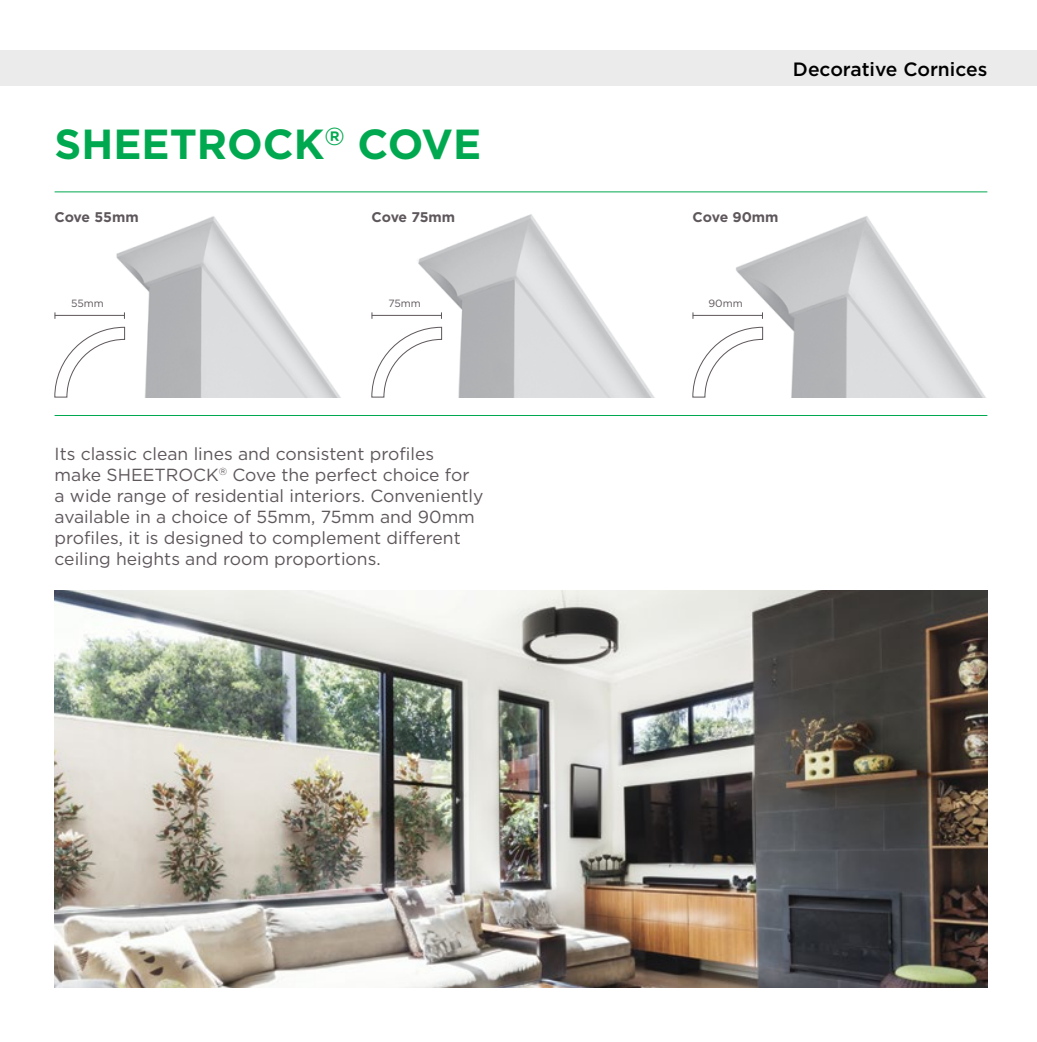
<style>
.page{position:relative;width:1037px;height:1042px;background:#fff}
.page>*{position:absolute;margin:0;border:0;box-sizing:border-box;transform-origin:0 0}
.t1{font:700 42px "Gotham HTF";color:#00a94f}
.t2{font:500 19.25px "Gotham HTF";color:#000}
.t3{font:17.5px/21px "Gotham HTF";color:#5e575c}
.t4{font:700 14px "Gotham HTF";letter-spacing:-.01em;color:#5e575c}
.t5{font:10.5px "Gotham HTF";color:#5e575c}
</style>
<div class="page">
<img style="left:107px;top:216px;width:233px;height:181px">
<hr style="left:55px;top:415px;width:932px;height:1px;background:#00a94f">
<hr style="left:55px;top:191px;width:932px;height:1px;background:#00a94f">
<img style="left:407px;top:214px;width:247px;height:183px">
<img style="left:728px;top:216px;width:257px;height:181px">
<img style="left:55px;top:590px;width:932px;height:397px">
<hr style="left:55px;top:315px;width:69px;height:1px;background:#5e575c">
<hr style="left:372px;top:315px;width:69px;height:1px;background:#5e575c">
<hr style="left:693px;top:315px;width:69px;height:1px;background:#5e575c">
<svg style="left:54px;top:327px;width:71px;height:70px"></svg>
<svg style="left:371px;top:327px;width:71px;height:70px"></svg>
<svg style="left:692px;top:327px;width:71px;height:70px"></svg>
<div style="left:0;top:50px;width:1037px;height:36px;background:#ebebec"></div>
<p class="t2" style="left:793px;top:58px;width:196px">Decorative Cornices</p>
<h1 class="t1" style="left:55px;top:120px;width:428px">SHEETROCK<sup>®</sup> COVE</h1>
<p class="t4" style="left:55px;top:209px;width:86px">Cove 55mm</p>
<p class="t4" style="left:372px;top:209px;width:85px">Cove 75mm</p>
<p class="t4" style="left:692px;top:209px;width:87px">Cove 90mm</p>
<p class="t5" style="left:71px;top:297px;width:34px">55mm</p>
<p class="t5" style="left:388px;top:297px;width:34px">75mm</p>
<p class="t5" style="left:708px;top:297px;width:36px">90mm</p>
<p class="t3" style="left:55px;top:443px;width:430px">Its classic clean lines and consistent profiles make SHEETROCK<sup>®</sup> Cove the perfect choice for a wide range of residential interiors. Conveniently available in a choice of 55mm, 75mm and 90mm profiles, it is designed to complement different ceiling heights and room proportions.</p>
</div>
